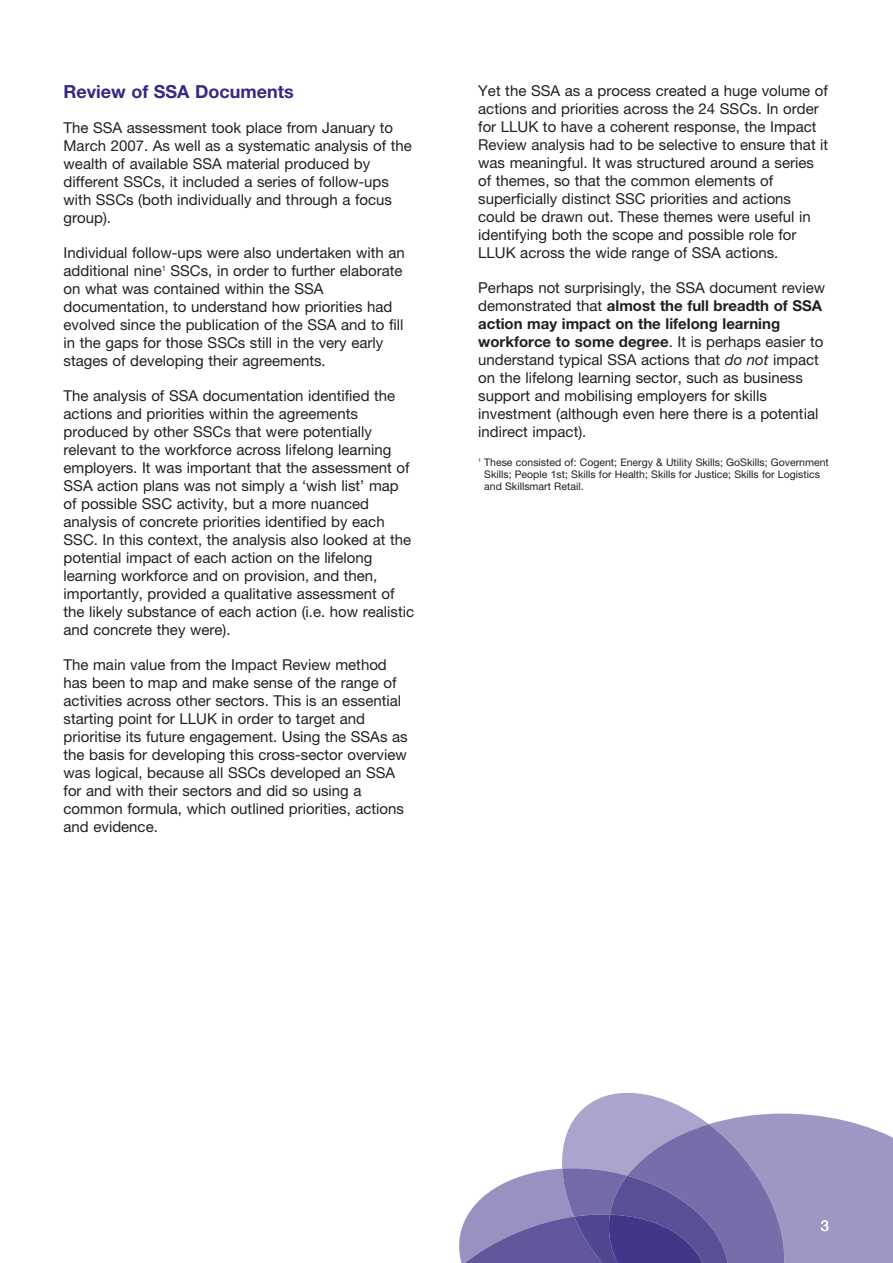
<style>
.page{position:relative;width:893px;height:1263px;background:#fff}
.page>*{position:absolute;margin:0;border:0;box-sizing:border-box;transform-origin:0 0}
.t1{font:700 18px "Helvetica Neue";color:#332986}
.t2{font:15px/18px "Helvetica Neue";color:#231f20}
.t3{font:15px "Helvetica Neue";color:#fff}
.t4{font:10.5px/12px "Helvetica Neue";color:#231f20}
.s1{font-weight:700}
.s2{font-style:italic}
</style>
<div class="page">
<svg style="left:459px;top:1093px;width:433px;height:170px"></svg>
<p class="t1" style="left:64px;top:85px;width:232px">Review of SSA Documents</p>
<p class="t2" style="left:64px;top:120px;width:350px">The SSA assessment took place from January to March 2007. As well as a systematic analysis of the wealth of available SSA material produced by different SSCs, it included a series of follow-ups with SSCs (both individually and through a focus group).</p>
<p class="t2" style="left:64px;top:245px;width:343px">Individual follow-ups were also undertaken with an additional nine<sup>1</sup> SSCs, in order to further elaborate on what was contained within the SSA documentation, to understand how priorities had evolved since the publication of the SSA and to fill in the gaps for those SSCs still in the very early stages of developing their agreements.</p>
<p class="t2" style="left:64px;top:388px;width:352px">The analysis of SSA documentation identified the actions and priorities within the agreements produced by other SSCs that were potentially relevant to the workforce across lifelong learning employers. It was important that the assessment of SSA action plans was not simply a ‘wish list’ map of possible SSC activity, but a more nuanced analysis of concrete priorities identified by each SSC. In this context, the analysis also looked at the potential impact of each action on the lifelong learning workforce and on provision, and then, importantly, provided a qualitative assessment of the likely substance of each action (i.e. how realistic and concrete they were).</p>
<p class="t2" style="left:64px;top:657px;width:345px">The main value from the Impact Review method has been to map and make sense of the range of activities across other sectors. This is an essential starting point for LLUK in order to target and prioritise its future engagement. Using the SSAs as the basis for developing this cross-sector overview was logical, because all SSCs developed an SSA for and with their sectors and did so using a common formula, which outlined priorities, actions and evidence.</p>
<p class="t2" style="left:478px;top:83px;width:352px">Yet the SSA as a process created a huge volume of actions and priorities across the 24 SSCs. In order for LLUK to have a coherent response, the Impact Review analysis had to be selective to ensure that it was meaningful. It was structured around a series of themes, so that the common elements of superficially distinct SSC priorities and actions could be drawn out. These themes were useful in identifying both the scope and possible role for LLUK across the wide range of SSA actions.</p>
<p class="t2" style="left:478px;top:280px;width:348px">Perhaps not surprisingly, the SSA document review demonstrated that <span class="s1">almost the full breadth of SSA action may impact on the lifelong learning workforce to some degree</span>. It is perhaps easier to understand typical SSA actions that <span class="s2">do not</span> impact on the lifelong learning sector, such as business support and mobilising employers for skills investment (although even here there is a potential indirect impact).</p>
<p class="t4" style="left:484px;top:457px;width:346px;text-indent:-6px"><sup>1</sup> These consisted of: Cogent; Energy &amp; Utility Skills; GoSkills; Government<br>Skills; People 1st; Skills for Health; Skills for Justice; Skills for Logistics and Skillsmart Retail.</p>
<p class="t3" style="left:821px;top:1220px;width:10px">3</p>
</div>
